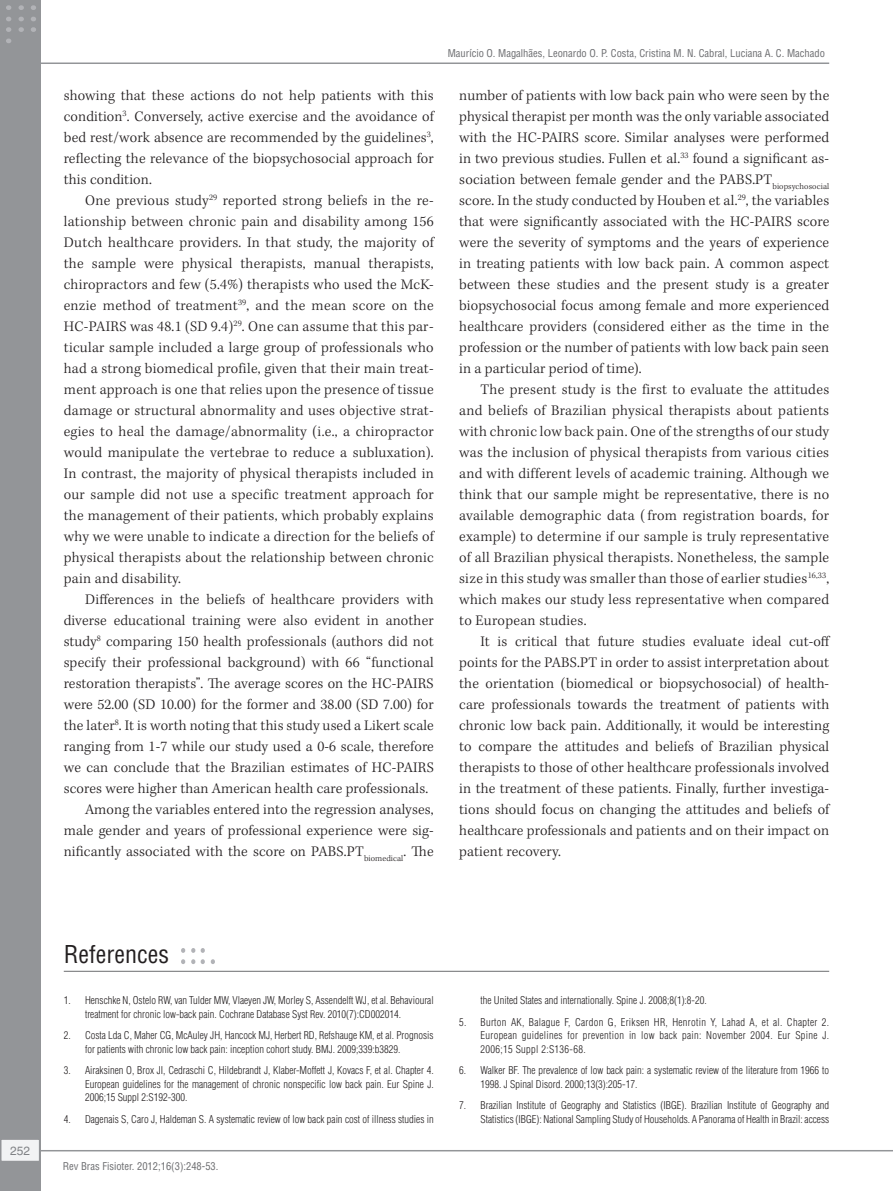
<style>
.page{position:relative;width:893px;height:1191px;background:#fff}
.page>*{position:absolute;margin:0;border:0;box-sizing:border-box;transform-origin:0 0}
.z05_3_referencias-ti{font:condensed 24px "Helvetica LT Std";color:#231f20}
.z05_0_texto_txt{font:300 15px/21px "Kepler Std";letter-spacing:.01em;color:#231f20;text-align:justify}
.t1{font:12px "Helvetica LT Std";color:#808285}
.z05_4_referencias{font:300 condensed 10.5px/13.5px "Helvetica LT Std";color:#231f20}
.t2{font:condensed 10.5px "Helvetica LT Std";color:#6c6d70}
</style>
<div class="page">
<hr style="left:64px;top:971px;width:765px;height:1px;background:#6c6d70">
<svg style="left:211px;top:959px;width:4px;height:5px"></svg>
<svg style="left:201px;top:959px;width:4px;height:5px"></svg>
<svg style="left:191px;top:959px;width:4px;height:5px"></svg>
<svg style="left:181px;top:959px;width:4px;height:5px"></svg>
<svg style="left:201px;top:948px;width:4px;height:5px"></svg>
<svg style="left:191px;top:948px;width:4px;height:5px"></svg>
<svg style="left:181px;top:948px;width:4px;height:5px"></svg>
<hr style="left:14px;top:1150px;width:879px;height:1px;background:#939598">
<hr style="left:13px;top:62px;width:816px;height:2px;background:#939598">
<div style="left:0;top:0;width:40px;height:1191px;background:#939598"></div>
<div style="left:1px;top:1139px;width:39px;height:22px;background:#f2f3f4"></div>
<div style="left:0;top:1138px;width:40px;height:24px;border:2px solid #939598"></div>
<svg style="left:6px;top:39px;width:5px;height:4px"></svg>
<svg style="left:6px;top:27px;width:5px;height:5px"></svg>
<svg style="left:6px;top:17px;width:5px;height:4px"></svg>
<svg style="left:6px;top:5px;width:5px;height:5px"></svg>
<svg style="left:19px;top:27px;width:5px;height:5px"></svg>
<svg style="left:19px;top:17px;width:5px;height:4px"></svg>
<svg style="left:19px;top:5px;width:5px;height:5px"></svg>
<svg style="left:31px;top:27px;width:5px;height:5px"></svg>
<svg style="left:31px;top:17px;width:5px;height:4px"></svg>
<svg style="left:31px;top:5px;width:5px;height:5px"></svg>
<p class="t1" style="left:10px;top:1143px;width:22px">252</p>
<p class="z05_0_texto_txt" style="left:64px;top:85px;width:371px">showing that these actions do not help patients with this condition<sup>3</sup>. Conversely, active exercise and the avoidance of bed rest/work absence are recommended by the guidelines<sup>3</sup>, reflecting the relevance of the biopsychosocial approach for this condition.</p>
<p class="z05_0_texto_txt" style="left:64px;top:190px;width:371px;text-indent:21px">One previous study<sup>29</sup> reported strong beliefs in the re&shy;lationship between chronic pain and disability among 156<br>Dutch healthcare providers. In that study, the majority of the sample were physical therapists, manual therapists, chiropractors and few (5.4%) therapists who used the McK&shy;enzie method of treatment<sup>39</sup>, and the mean score on the HC-PAIRS was 48.1 (SD 9.4)<sup>29</sup>. One can assume that this par&shy;ticular sample included a large group of professionals who had a strong biomedical profile, given that their main treat&shy;ment approach is one that relies upon the presence of tissue damage or structural abnormality and uses objective strat&shy;egies to heal the damage/abnormality (i.e., a chiropractor would manipulate the vertebrae to reduce a subluxation).<br>In contrast, the majority of physical therapists included in our sample did not use a specific treatment approach for the management of their patients, which probably explains why we were unable to indicate a direction for the beliefs of physical therapists about the relationship between chronic pain and disability.</p>
<p class="z05_0_texto_txt" style="left:64px;top:589px;width:371px;text-indent:21px">Differences in the beliefs of healthcare providers with diverse educational training were also evident in another study<sup>8</sup> comparing 150 health professionals (authors did not specify their professional background) with 66 “functional restoration therapists”. The average scores on the HC-PAIRS were 52.00 (SD 10.00) for the former and 38.00 (SD 7.00) for the later<sup>8</sup>. It is worth noting that this study used a Likert scale ranging from 1-7 while our study used a 0-6 scale, therefore we can conclude that the Brazilian estimates of HC-PAIRS scores were higher than American health care professionals.</p>
<p class="z05_0_texto_txt" style="left:64px;top:799px;width:371px;text-indent:21px">Among the variables entered into the regression analyses, male gender and years of professional experience were sig&shy;nificantly associated with the score on PABS.PT<sub>biomedical</sub>. The</p>
<p class="t2" style="left:448px;top:46px;width:379px">Maurício O. Magalhães, Leonardo O. P. Costa, Cristina M. N. Cabral, Luciana A. C. Machado</p>
<p class="z05_0_texto_txt" style="left:459px;top:85px;width:371px">number of patients with low back pain who were seen by the physical therapist per month was the only variable associated with the HC-PAIRS score. Similar analyses were performed in two previous studies. Fullen et al.<sup>33</sup> found a significant as&shy;sociation between female gender and the PABS.PT<sub>biopsychosocial </sub>score. In the study conducted by Houben et al.<sup>29</sup>, the variables that were significantly associated with the HC-PAIRS score were the severity of symptoms and the years of experience in treating patients with low back pain. A common aspect between these studies and the present study is a greater biopsychosocial focus among female and more experienced healthcare providers (considered either as the time in the profession or the number of patients with low back pain seen in a particular period of time).</p>
<p class="z05_0_texto_txt" style="left:459px;top:379px;width:371px;text-indent:21px">The present study is the first to evaluate the attitudes and beliefs of Brazilian physical therapists about patients with chronic low back pain. One of the strengths of our study was the inclusion of physical therapists from various cities and with different levels of academic training. Although we think that our sample might be representative, there is no available demographic data ( from registration boards, for example) to determine if our sample is truly representative of all Brazilian physical therapists. Nonetheless, the sample size in this study was smaller than those of earlier studies<sup>16,33</sup>, which makes our study less representative when compared to European studies.</p>
<p class="z05_0_texto_txt" style="left:459px;top:631px;width:373px;text-indent:21px">It is critical that future studies evaluate ideal cut-off points for the PABS.PT in order to assist interpretation about the orientation (biomedical or biopsychosocial) of health&shy;care professionals towards the treatment of patients with chronic low back pain. Additionally, it would be interesting to compare the attitudes and beliefs of Brazilian physical therapists to those of other healthcare professionals involved in the treatment of these patients. Finally, further investiga&shy;tions should focus on changing the attitudes and beliefs of healthcare professionals and patients and on their impact on patient recovery.</p>
<p class="z05_3_referencias-ti" style="left:64px;top:938px;width:107px">References</p>
<p class="z05_4_referencias" style="left:85px;top:993px;width:350px;text-indent:-21px">1. Henschke N, Ostelo RW, van Tulder MW, Vlaeyen JW, Morley S, Assendelft WJ, et al. Behavioural treatment for chronic low-back pain. Cochrane Database Syst Rev. 2010(7):CD002014.</p>
<p class="z05_4_referencias" style="left:85px;top:1028px;width:350px;text-indent:-21px">2. Costa Lda C, Maher CG, McAuley JH, Hancock MJ, Herbert RD, Refshauge KM, et al. Prognosis for patients with chronic low back pain: inception cohort study. BMJ. 2009;339:b3829.</p>
<p class="z05_4_referencias" style="left:85px;top:1063px;width:350px;text-align:justify;text-indent:-21px">3. Airaksinen O, Brox JI, Cedraschi C, Hildebrandt J, Klaber-Moffett J, Kovacs F, et al. Chapter 4.<br>European guidelines for the management of chronic nonspecific low back pain. Eur Spine J.<br>2006;15 Suppl 2:S192-300.</p>
<p class="z05_4_referencias" style="left:64px;top:1112px;width:371px">4. Dagenais S, Caro J, Haldeman S. A systematic review of low back pain cost of illness studies in</p>
<p class="t2" style="left:63px;top:1160px;width:157px">Rev Bras Fisioter. 2012;16(3):248-53.</p>
<p class="z05_4_referencias" style="left:480px;top:993px;width:228px">the United States and internationally. Spine J. 2008;8(1):8-20.</p>
<p class="z05_4_referencias" style="left:480px;top:1015px;width:350px;text-align:justify;text-indent:-21px">5. Burton AK, Balague F, Cardon G, Eriksen HR, Henrotin Y, Lahad A, et al. Chapter 2.<br>European guidelines for prevention in low back pain: November 2004. Eur Spine J.<br>2006;15 Suppl 2:S136-68.</p>
<p class="z05_4_referencias" style="left:480px;top:1063px;width:350px;text-indent:-21px">6. Walker BF. The prevalence of low back pain: a systematic review of the literature from 1966 to<br>1998. J Spinal Disord. 2000;13(3):205-17.</p>
<p class="z05_4_referencias" style="left:459px;top:1098px;width:371px;text-align:right">7. Brazilian Institute of Geography and Statistics (IBGE). Brazilian Institute of Geography and<br>Statistics (IBGE): National Sampling Study of Households. A Panorama of Health in Brazil: access</p>
</div>
